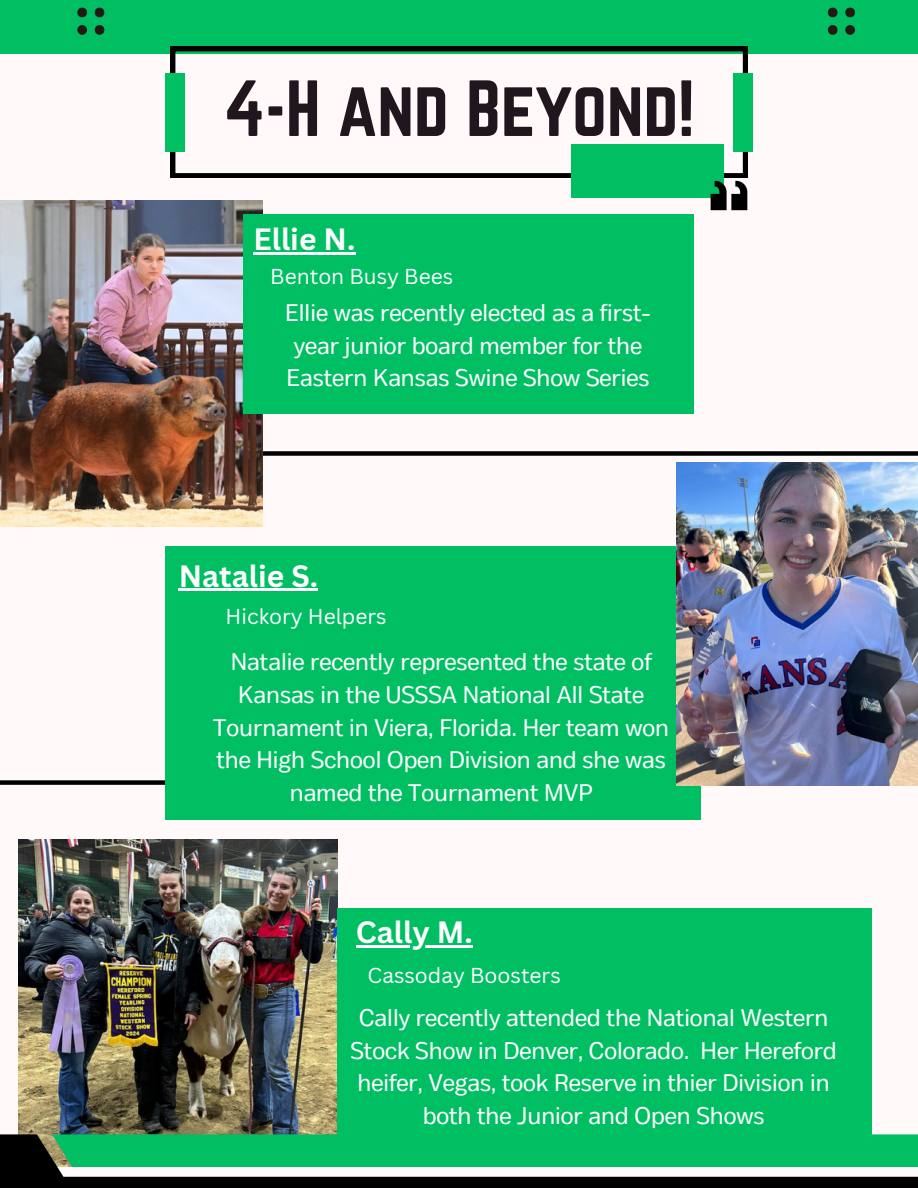
<style>
.page{position:relative;width:918px;height:1188px;background:#fff9fa}
.page>*{position:absolute;margin:0;border:0;box-sizing:border-box;transform-origin:0 0}
.t1{font:69.45px "Norwester";color:#20161d}
.t2{font:700 30px "Canva Sans";color:#fff}
.t3{font:24px/32.7px "Body Text";color:#fff;text-align:center}
.t4{font:21px "Canva Sans";color:#fff}
</style>
<div class="page">
<div style="left:0;top:0;width:918px;height:54px;background:#00bf63"></div>
<svg style="left:828px;top:25px;width:10px;height:10px"></svg>
<svg style="left:828px;top:8px;width:10px;height:9px"></svg>
<svg style="left:845px;top:25px;width:10px;height:10px"></svg>
<svg style="left:845px;top:8px;width:10px;height:9px"></svg>
<svg style="left:77px;top:25px;width:10px;height:10px"></svg>
<svg style="left:77px;top:8px;width:10px;height:9px"></svg>
<svg style="left:95px;top:25px;width:9px;height:10px"></svg>
<svg style="left:95px;top:8px;width:9px;height:9px"></svg>
<div style="left:19px;top:451px;width:899px;height:5px;background:#000"></div>
<svg style="left:171px;top:47px;width:576px;height:131px"></svg>
<div style="left:571px;top:144px;width:153px;height:54px;background:#00bf63"></div>
<svg style="left:711px;top:181px;width:36px;height:29px"></svg>
<div style="left:734px;top:73px;width:19px;height:79px;background:#00bf63"></div>
<div style="left:165px;top:73px;width:19px;height:79px;background:#00bf63"></div>
<img style="left:0;top:200px;width:262px;height:326px">
<div style="left:243px;top:214px;width:450px;height:199px;background:#00bf63"></div>
<div style="left:0;top:780px;width:901px;height:5px;background:#000"></div>
<div style="left:165px;top:546px;width:536px;height:274px;background:#00bf63"></div>
<hr style="left:179px;top:589px;width:139px;height:2px;background:#fff">
<img style="left:676px;top:462px;width:242px;height:323px">
<img style="left:19px;top:840px;width:318px;height:294px">
<div style="left:337px;top:908px;width:535px;height:238px;background:#00bf63"></div>
<hr style="left:356px;top:945px;width:117px;height:3px;background:#fff">
<svg style="left:0;top:1134px;width:918px;height:54px;fill:#000"></svg>
<div style="left:52px;top:1134px;width:866px;height:33px;background:#00bf63"></div>
<hr style="left:253px;top:252px;width:102px;height:3px;background:#fff">
<h1 class="t1" style="left:224px;top:67px;width:472px">4-H and Beyond!</h1>
<p class="t2" style="left:253px;top:218px;width:104px">Ellie N.</p>
<p class="t4" style="left:270px;top:261px;width:184px">Benton Busy Bees</p>
<p class="t3" style="left:285px;top:298px;width:367px">Ellie was recently elected as a first&shy;year junior board member for the<br>Eastern Kansas Swine Show Series</p>
<p class="t2" style="left:179px;top:555px;width:141px">Natalie S.</p>
<p class="t4" style="left:226px;top:602px;width:163px">Hickory Helpers</p>
<p class="t3" style="left:213px;top:648px;width:457px">Natalie recently represented the state of Kansas in the USSSA National All State Tournament in Viera, Florida. Her team won the High School Open Division and she was named the Tournament MVP</p>
<p class="t2" style="left:356px;top:911px;width:118px">Cally M.</p>
<p class="t4" style="left:368px;top:961px;width:195px">Cassoday Boosters</p>
<p class="t3" style="left:350px;top:1003px;width:488px">Cally recently attended the National Western Stock Show in Denver, Colorado. Her Hereford heifer, Vegas, took Reserve in thier Division in both the Junior and Open Shows</p>
</div>
